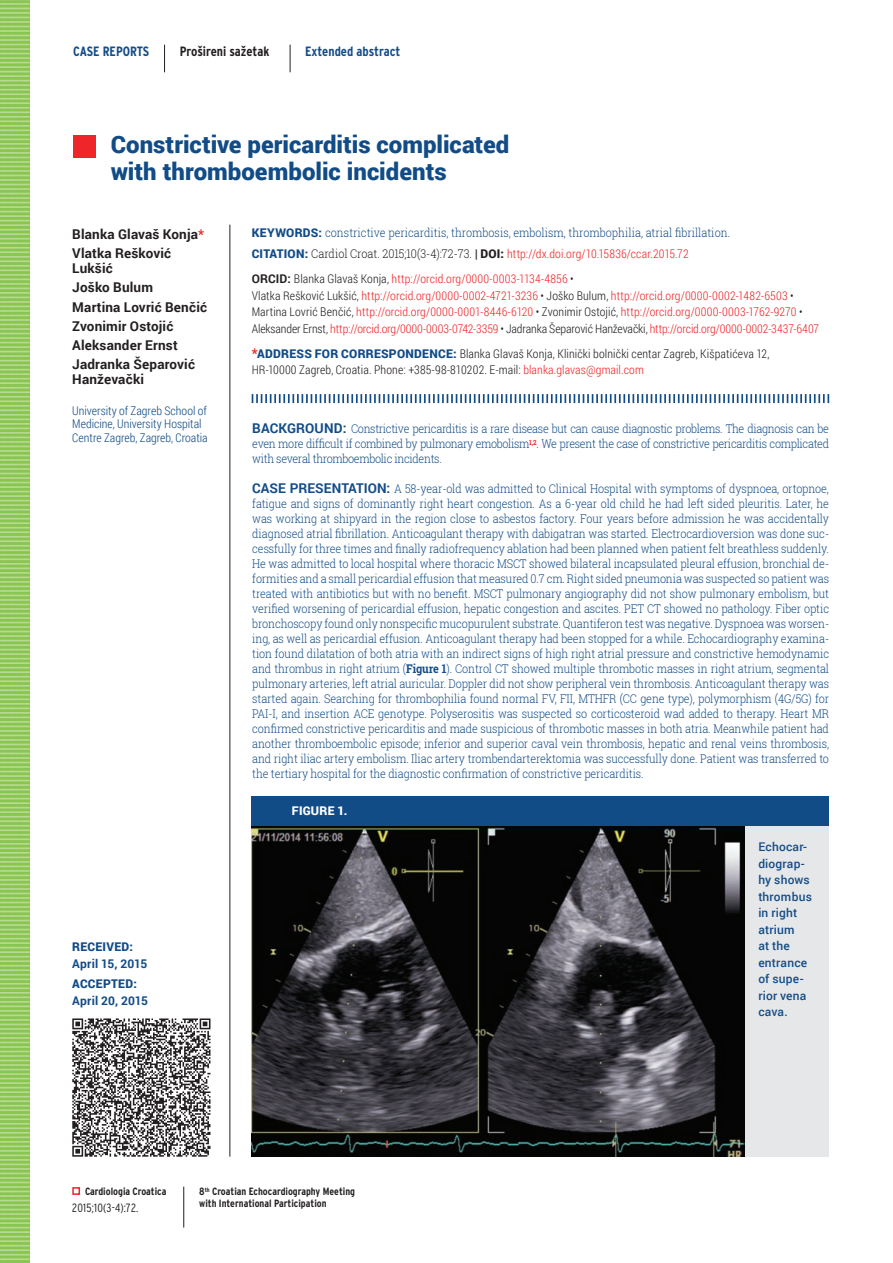
<style>
.page{position:relative;width:893px;height:1263px;background:#fff}
.page>*{position:absolute;margin:0;border:0;box-sizing:border-box;transform-origin:0 0}
.NASLOV_clanka_ENG{font:900 24px/27px "Roboto";color:#124c87}
.AUTORI{font:700 13.5px/15px "Roboto";letter-spacing:.01em;color:#231f20}
.EGIDA_1__ENG_-_tirki{font:700 condensed 13.5px "Interstate";color:#124c87}
.EGIDA_1__HR{font:700 condensed 13.5px "Interstate";color:#231f20}
.NASLOV_unutar_bodyja{font:300 12px/15px "Roboto Slab";letter-spacing:-.025em;color:#124c87;text-align:justify;scale:.9 1}
.t1{font:300 12px/16.5px "Roboto Condensed";letter-spacing:.005em;color:#ee2629}
.SAZETAK_naslov_HR{font:300 12px/16.5px "Roboto Condensed";letter-spacing:.01em;color:#231f20}
.KLJUCNE_RIJECI{font:300 12px "Roboto Slab";color:#124c87;scale:.9 1}
.AUTORI_inst{font:300 12px/13.5px "Roboto Condensed";color:#124c87}
.TABLICA_body_MEDIUM{font:500 12px/16.5px "Roboto";letter-spacing:.015em;color:#124c87}
.SAZETAK_naslov_HR-2{font:700 12px/16.5px "Roboto";letter-spacing:.01em;color:#124c87}
.SAZETAK_naslov_HR-3{font:900 12px "Roboto";letter-spacing:.02em;color:#124c87}
.t2{font:300 condensed 12px "Interstate";letter-spacing:.015em;color:#231f20}
.t3{font:900 12px "Roboto";letter-spacing:.02em;color:#fff}
.t4{font:700 12px "Roboto";color:#231f20}
.t5{font:700 condensed 10.5px/12px "Interstate";color:#231f20}
.s1{color:#ee2629}
.s2{font-weight:900}
.s3{font-family:"Roboto";font-weight:900}
.s4{font-family:"Roboto";font-weight:900;color:#124c87}
.s5{font-family:"Roboto Slab";color:#231f20}
.s6{font-family:"Roboto Slab";font-weight:700;color:#231f20}
.s7{font-family:"Roboto";font-weight:900;color:#231f20}
.s8{font-family:"Roboto";font-weight:700;color:#231f20}
.s9{color:#231f20}
.s10{font-weight:700;font-size:13.5px;color:#ee2629}
.s11{font-family:"Roboto";font-weight:700;font-size:13.5px}
.s12{font-weight:700}
</style>
<div class="page">
<svg style="left:0;top:0;width:30px;height:1263px"></svg>
<div style="left:73px;top:135px;width:23px;height:23px;background:#ee2629"></div>
<hr style="left:230px;top:225px;width:1px;height:932px;background:#231f20">
<svg style="left:252px;top:394px;width:577px;height:9px"></svg>
<div style="left:72px;top:1187px;width:8px;height:8px;border:2px solid #ee2629"></div>
<hr style="left:183px;top:1187px;width:1px;height:40px;background:#231f20">
<div style="left:252px;top:822px;width:577px;height:335px;background:#e6e7e9"></div>
<img style="left:252px;top:826px;width:493px;height:331px">
<div style="left:252px;top:796px;width:577px;height:30px;background:#124c87"></div>
<svg style="left:164px;top:45px;width:1px;height:27px"></svg>
<svg style="left:290px;top:45px;width:1px;height:27px"></svg>
<svg style="left:72px;top:1018px;width:138px;height:139px"></svg>
<p class="EGIDA_1__ENG_-_tirki" style="left:73px;top:44px;width:78px">CASE REPORTS</p>
<p class="EGIDA_1__HR" style="left:180px;top:44px;width:91px">Prošireni sažetak</p>
<p class="EGIDA_1__ENG_-_tirki" style="left:305px;top:44px;width:97px">Extended abstract</p>
<p class="NASLOV_clanka_ENG" style="left:111px;top:130px;width:400px">Constrictive pericarditis complicated with thromboembolic incidents</p>
<p class="AUTORI" style="left:72px;top:226px;width:133px">Blanka Glavaš Konja<span class="s1">*</span></p>
<p class="AUTORI" style="left:72px;top:245px;width:100px">Vlatka Rešković<br>Lukšić</p>
<p class="AUTORI" style="left:72px;top:279px;width:82px">Joško Bulum</p>
<p class="AUTORI" style="left:72px;top:299px;width:137px">Martina Lovrić Benčić</p>
<p class="AUTORI" style="left:72px;top:318px;width:103px">Zvonimir Ostojić</p>
<p class="AUTORI" style="left:72px;top:337px;width:107px">Aleksander Ernst</p>
<p class="AUTORI" style="left:72px;top:356px;width:124px">Jadranka Šeparović<br>Hanževački</p>
<p class="AUTORI_inst" style="left:72px;top:403px;width:137px">University of Zagreb School of<br>Medicine, University Hospital<br>Centre Zagreb, Zagreb, Croatia</p>
<p class="SAZETAK_naslov_HR-2" style="left:72px;top:938px;width:77px"><span class="s2">Received:<br></span>April 15, 2015</p>
<p class="SAZETAK_naslov_HR-3" style="left:72px;top:976px;width:17px">ACCE</p>
<p class="SAZETAK_naslov_HR-2" style="left:72px;top:975px;width:77px;text-indent:31px"><span class="s2">PTED:<br></span>April 20, 2015</p>
<p class="KLJUCNE_RIJECI" style="left:252px;top:225px;width:533px"><span class="s3">KEYWORDS:</span> constrictive pericarditis, thrombosis, embolism, thrombophilia, atrial fibrillation.</p>
<p class="t1" style="left:252px;top:245px;width:438px"><span class="s4">CITATION:</span> <span class="s5">Cardiol Croat. 2015;10(3-4):72-73.</span> <span class="s6">|</span> <span class="s7">DOI:</span> http://dx.doi.org/10.15836/ccar.2015.72</p>
<p class="t4" style="left:252px;top:270px;width:8px">ORCID</p>
<p class="t1" style="left:252px;top:270px;width:569px;text-indent:36px"><span class="s8">:</span> <span class="s9">Blanka Glavaš Konja,</span> http://orcid.org/0000-0003-1134-4856 <span class="s9">•<br>Vlatka Rešković Lukšić,</span> http://orcid.org/0000-0002-4721-3236 <span class="s9">• Joško Bulum,</span> http://orcid.org/0000-0002-1482-6503 <span class="s9">• Martina Lovrić Benčić,</span> http://orcid.org/0000-0001-8446-6120 <span class="s9">• Zvonimir Ostojić,</span> http://orcid.org/0000-0003-1762-9270 <span class="s9">• Aleksander Ernst,</span> http://orcid.org/0000-0003-0742-3359 <span class="s9">• Jadranka Šeparović Hanževački,</span> http://orcid.org/0000-0002-3437-6407</p>
<p class="SAZETAK_naslov_HR-3" style="left:252px;top:345px;width:107px"><span class="s10">*</span>Address for corr</p>
<p class="SAZETAK_naslov_HR-3" style="left:374px;top:345px;width:17px">espon</p>
<p class="SAZETAK_naslov_HR" style="left:252px;top:345px;width:519px;text-indent:163px"><span class="s4">dence:</span> Blanka Glavaš Konja, Klinički bolnički centar Zagreb, Kišpatićeva 12,<br>HR-10000 Zagreb, Croatia. Phone: +385-98-810202. E-mail: <span class="s1">blanka.glavas@gmail.com</span></p>
<p class="NASLOV_unutar_bodyja" style="left:252px;top:421px;width:642px"><span class="s11">Background:</span> Constrictive pericarditis is a rare disease but can cause diagnostic problems. The diagnosis can be even more difficult if combined by pulmonary emobolism<sup>1,2</sup>. We present the case of constrictive pericarditis complicated with several thromboembolic incidents.</p>
<p class="NASLOV_unutar_bodyja" style="left:252px;top:481px;width:642px"><span class="s11">Case Presentation:</span> A 58-year-old was admitted to Clinical Hospital with symptoms of dyspnoea, ortopnoe, fatigue and signs of dominantly right heart congestion. As a 6-year old child he had left sided pleuritis. Later, he was working at shipyard in the region close to asbestos factory. Four years before admission he was accidentally diagnosed atrial fibrillation. Anticoagulant therapy with dabigatran was started. Electrocardioversion was done suc&shy;cessfully for three times and finally radiofrequency ablation had been planned when patient felt breathless suddenly.<br>He was admitted to local hospital where thoracic MSCT showed bilateral incapsulated pleural effusion, bronchial de&shy;formities and a small pericardial effusion that measured 0.7 cm. Right sided pneumonia was suspected so patient was treated with antibiotics but with no benefit. MSCT pulmonary angiography did not show pulmonary embolism, but verified worsening of pericardial effusion, hepatic congestion and ascites. PET CT showed no pathology. Fiber optic bronchoscopy found only nonspecific mucopurulent substrate. Quantiferon test was negative. Dyspnoea was worsen&shy;ing, as well as pericardial effusion. Anticoagulant therapy had been stopped for a while. Echocardiography examina&shy;tion found dilatation of both atria with an indirect signs of high right atrial pressure and constrictive hemodynamic and thrombus in right atrium (<span class="s12">Figure 1</span>). Control CT showed multiple thrombotic masses in right atrium, segmental pulmonary arteries, left atrial auricular. Doppler did not show peripheral vein thrombosis. Anticoagulant therapy was started again. Searching for thrombophilia found normal FV, FII, MTHFR (CC gene type), polymorphism (4G/5G) for PAI-I, and insertion ACE genotype. Polyserositis was suspected so corticosteroid wad added to therapy. Heart MR confirmed constrictive pericarditis and made suspicious of thrombotic masses in both atria. Meanwhile patient had another thromboembolic episode; inferior and superior caval vein thrombosis, hepatic and renal veins thrombosis, and right iliac artery embolism. Iliac artery trombendarterektomia was successfully done. Patient was transferred to the tertiary hospital for the diagnostic confirmation of constrictive pericarditis.</p>
<p class="t3" style="left:292px;top:802px;width:57px">Figure 1.</p>
<p class="TABLICA_body_MEDIUM" style="left:758px;top:838px;width:55px">Echocar&shy;diograp&shy;hy shows thrombus in right atrium<br>at the entrance of supe&shy;rior vena cava.</p>
<p class="t5" style="left:85px;top:1185px;width:83px">Cardiologia Croatica</p>
<p class="t2" style="left:72px;top:1201px;width:68px">2015;10(3-4):72.</p>
<p class="t5" style="left:199px;top:1185px;width:157px">8<sup>th</sup> Croatian Echocardiography Meeting with International Participation</p>
</div>
